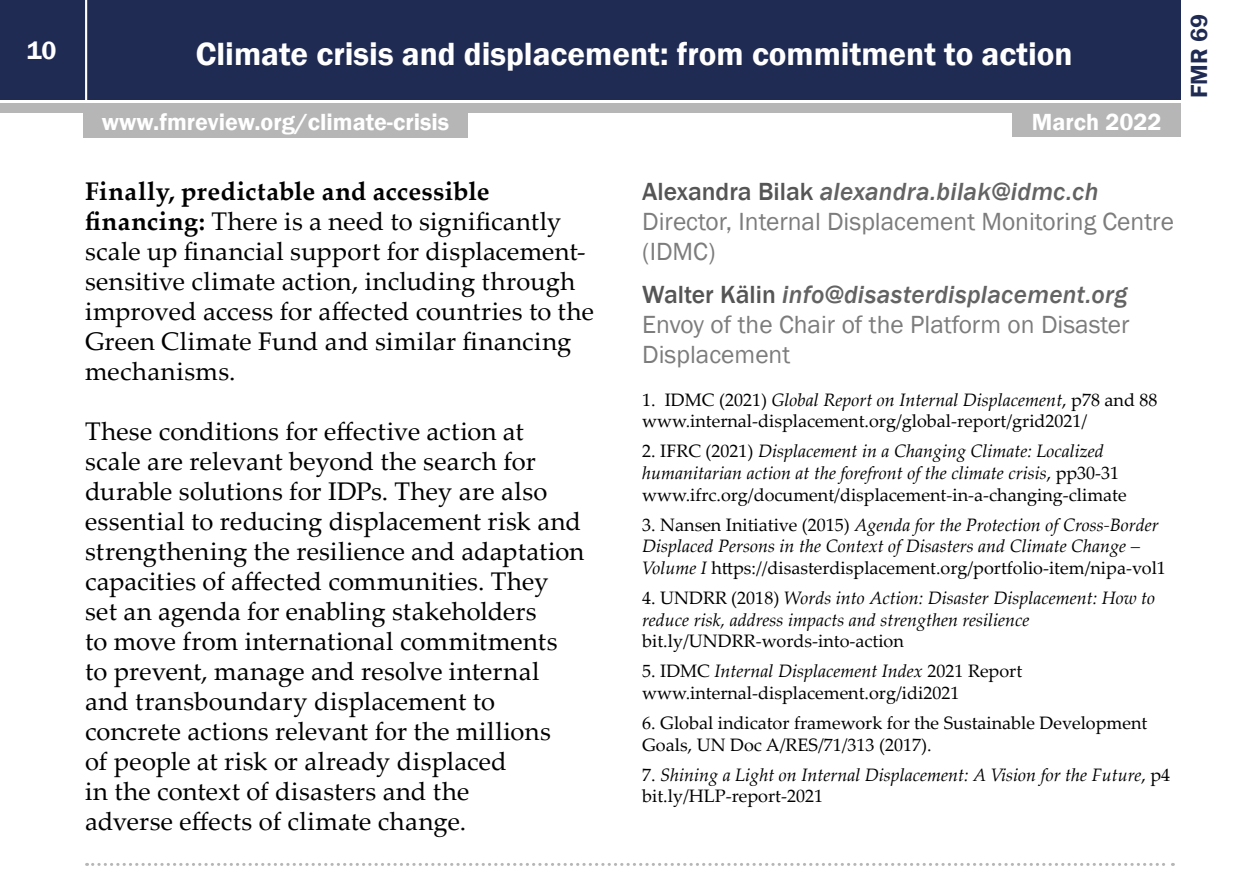
<style>
.page{position:relative;width:1259px;height:881px;background:#fff}
.page>*{position:absolute;margin:0;border:0;box-sizing:border-box;transform-origin:0 0}
.t1{font:600 33px "Franklin Gothic";color:#fff}
.t2{font:25.5px/30px "Palatino Linotype";letter-spacing:.01em;color:#000}
.t3{font:25.5px/30px "Franklin Gothic";color:#7c7c7c}
.t4{font:600 25.5px "Franklin Gothic";color:#fff}
.t5{font:600 24px "Franklin Gothic";color:#fff}
.t6{font:600 24px "Franklin Gothic";color:#202b53}
.t7{font:italic 18px/21.6px "Palatino Linotype";color:#000}
.t8{font:18px/21.6px "Palatino Linotype";color:#000}
.s1{font-weight:700}
.s2{font-weight:500;color:#555}
.s3{font-weight:500;font-style:italic;color:#636363}
.s4{font-style:italic}
.s5{font-style:normal}
</style>
<div class="page">
<div style="left:0;top:0;width:1181px;height:99px;background:#202b53"></div>
<div style="left:0;top:104px;width:1181px;height:9px;background:#b6b6b6"></div>
<hr style="left:85px;top:0;width:2px;height:101px;background:#fff">
<div style="left:1012px;top:110px;width:169px;height:27px;background:#b6b6b6"></div>
<div style="left:83px;top:111px;width:385px;height:26px;background:#b6b6b6"></div>
<svg style="left:87px;top:863px;width:1086px;height:3px"></svg>
<p class="t4" style="left:27px;top:35px;width:31px">10</p>
<p class="t1" style="left:196px;top:33px;width:878px">Climate crisis and displacement: from commitment to action</p>
<p class="t5" style="left:102px;top:107px;width:349px">www.fmreview.org/climate-crisis</p>
<p class="t5" style="left:1032px;top:107px;width:131px">March 2022</p>
<p class="t6" style="left:1184px;top:98px;width:85px;rotate:-90deg">FMR 69</p>
<p class="t2" style="left:85px;top:175px;width:510px"><span class="s1">Finally, predictable and accessible financing:</span> There is a need to significantly scale up financial support for displacement&shy;sensitive climate action, including through improved access for affected countries to the Green Climate Fund and similar financing mechanisms.</p>
<p class="t2" style="left:85px;top:415px;width:501px">These conditions for effective action at scale are relevant beyond the search for durable solutions for IDPs. They are also essential to reducing displacement risk and strengthening the resilience and adaptation capacities of affected communities. They set an agenda for enabling stakeholders<br>to move from international commitments to prevent, manage and resolve internal and transboundary displacement to concrete actions relevant for the millions<br>of people at risk or already displaced<br>in the context of disasters and the<br>adverse effects of climate change.</p>
<p class="t3" style="left:642px;top:177px;width:533px"><span class="s2">Alexandra Bilak</span> <span class="s3">alexandra.bilak@idmc.ch<br></span>Director, Internal Displacement Monitoring Centre (IDMC)</p>
<p class="t3" style="left:642px;top:280px;width:489px;text-align:justify"><span class="s2">Walter Kälin</span> <span class="s3">info@disasterdisplacement.org </span>Envoy of the Chair of the Platform on Disaster Displacement</p>
<p class="t8" style="left:642px;top:388px;width:517px">1. IDMC (2021) <span class="s4">Global Report on Internal Displacement</span>, p78 and 88 www.internal-displacement.org/global-report/grid2021/</p>
<p class="t7" style="left:642px;top:439px;width:486px"><span class="s5">2. IFRC (2021)</span> Displacement in a Changing Climate: Localized humanitarian action at the forefront of the climate crisis<span class="s5">, pp30-31 www.ifrc.org/document/displacement-in-a-changing-climate</span></p>
<p class="t7" style="left:642px;top:513px;width:525px"><span class="s5">3. Nansen Initiative (2015)</span> Agenda for the Protection of Cross-Border<br>Displaced Persons in the Context of Disasters and Climate Change –<br>Volume I <span class="s5">https://disasterdisplacement.org/portfolio-item/nipa-vol1</span></p>
<p class="t7" style="left:642px;top:586px;width:514px"><span class="s5">4. UNDRR (2018)</span> Words into Action: Disaster Displacement: How to reduce risk, address impacts and strengthen resilience</p>
<p class="t8" style="left:642px;top:629px;width:263px">bit.ly/UNDRR-words-into-action</p>
<p class="t8" style="left:642px;top:659px;width:381px">5. IDMC <span class="s4">Internal Displacement Index</span> 2021 Report www.internal-displacement.org/idi2021</p>
<p class="t8" style="left:642px;top:711px;width:507px">6. Global indicator framework for the Sustainable Development<br>Goals, UN Doc A/RES/71/313 (2017).</p>
<p class="t7" style="left:642px;top:763px;width:529px"><span class="s5">7.</span> Shining a Light on Internal Displacement: A Vision for the Future<span class="s5">, p4 bit.ly/HLP-report-2021</span></p>
</div>
